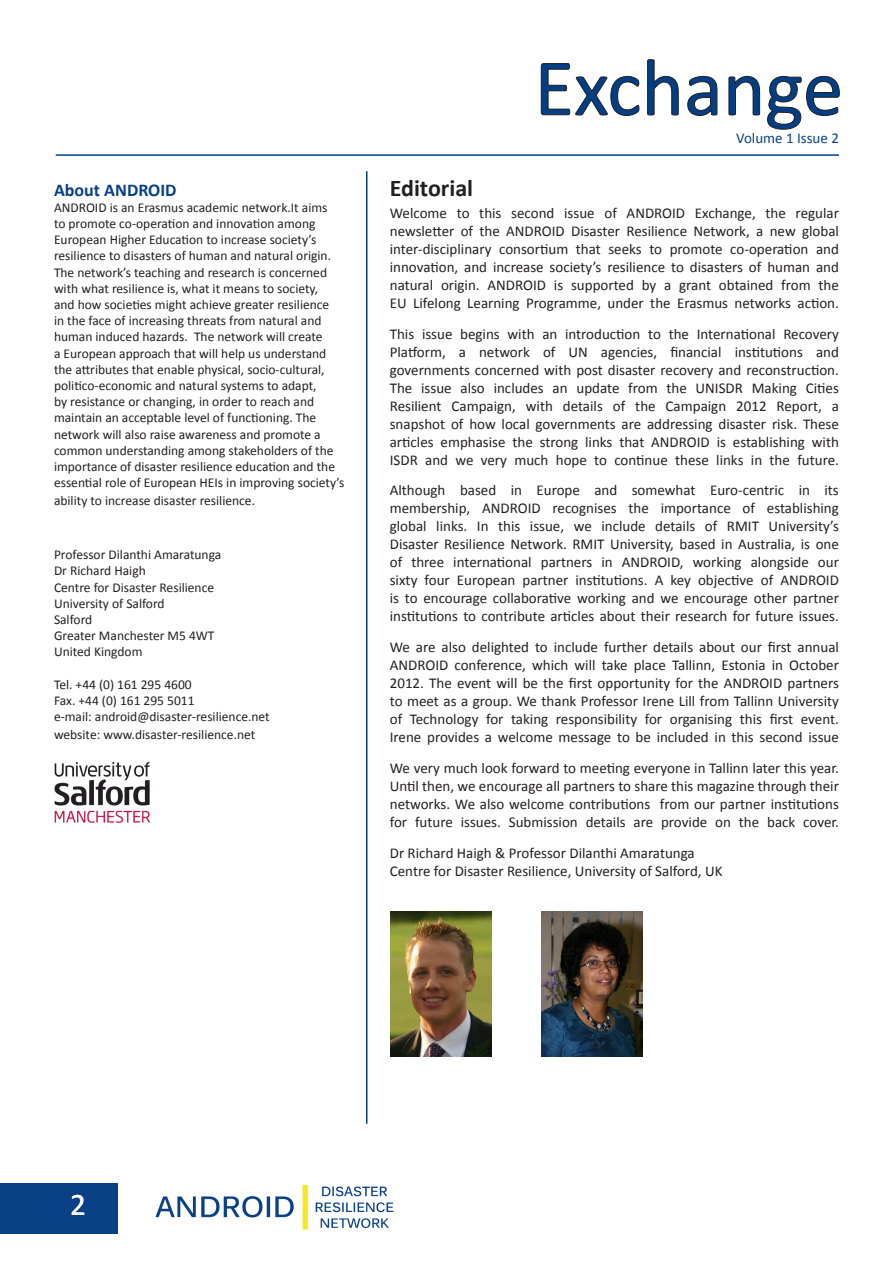
<style>
.page{position:relative;width:893px;height:1263px;background:#fff}
.page>*{position:absolute;margin:0;border:0;box-sizing:border-box;transform-origin:0 0}
.t1{font:81px "Calibri";color:#003f85}
.t2{font:31.5px "Calibri";color:#fff}
.t3{font:700 24px "Calibri";color:#231f20}
.t4{font:700 18px "Calibri";color:#0a4086}
.t5{font:15px/18px "Calibri";color:#231f20;text-align:justify}
.t6{font:15px "Calibri";color:#0a4086}
.t7{font:13.5px/16.2px "Calibri";color:#231f20}
</style>
<div class="page">
<div style="left:0;top:1183px;width:117px;height:51px;background:#0a4086"></div>
<img style="left:155px;top:1184px;width:239px;height:46px">
<svg style="left:540px;top:63px;width:100px;height:53px"></svg>
<svg style="left:647px;top:59px;width:32px;height:57px"></svg>
<svg style="left:687px;top:76px;width:31px;height:40px"></svg>
<svg style="left:728px;top:76px;width:32px;height:40px"></svg>
<svg style="left:767px;top:76px;width:73px;height:54px"></svg>
<img style="left:54px;top:761px;width:97px;height:62px">
<img style="left:390px;top:912px;width:101px;height:144px">
<img style="left:541px;top:912px;width:101px;height:144px">
<hr style="left:366px;top:171px;width:1px;height:953px;background:#003f85">
<hr style="left:56px;top:154px;width:783px;height:2px;background:#003f85">
<p class="t4" style="left:54px;top:179px;width:124px">About ANDROID</p>
<p class="t7" style="left:54px;top:200px;width:292px">ANDROID is an Erasmus academic network.It aims<br>to promote co-operaion and innovaion among European Higher Educaion to increase society’s resilience to disasters of human and natural origin.<br>The network’s teaching and research is concerned with what resilience is, what it means to society,<br>and how socieies might achieve greater resilience<br>in the face of increasing threats from natural and human induced hazards. The network will create<br>a European approach that will help us understand the atributes that enable physical, socio-cultural, poliico-economic and natural systems to adapt,<br>by resistance or changing, in order to reach and maintain an acceptable level of funcioning. The network will also raise awareness and promote a common understanding among stakeholders of the importance of disaster resilience educaion and the essenial role of European HEIs in improving society’s</p>
<p class="t7" style="left:54px;top:494px;width:203px">ability to increase disaster resilience.</p>
<p class="t7" style="left:54px;top:547px;width:169px">Professor Dilanthi Amaratunga<br>Dr Richard Haigh<br>Centre for Disaster Resilience<br>University of Salford<br>Salford<br>Greater Manchester M5 4WT<br>United Kingdom</p>
<p class="t7" style="left:54px;top:676px;width:217px">Tel. +44 (0) 161 295 4600<br>Fax. +44 (0) 161 295 5011<br>e-mail: android@disaster-resilience.net</p>
<p class="t7" style="left:54px;top:728px;width:203px">website: www.disaster-resilience.net</p>
<h1 class="t1" style="left:534px;top:59px;width:310px">Exchange</h1>
<p class="t6" style="left:736px;top:133px;width:104px">Volume 1 Issue 2</p>
<h3 class="t3" style="left:390px;top:173px;width:85px">Editorial</h3>
<p class="t5" style="left:390px;top:204px;width:451px">Welcome to this second issue of ANDROID Exchange, the regular newsleter of the ANDROID Disaster Resilience Network, a new global inter-disciplinary consorium that seeks to promote co-operaion and innovaion, and increase society’s resilience to disasters of human and natural origin. ANDROID is supported by a grant obtained from the EU Lifelong Learning Programme, under the Erasmus networks acion.</p>
<p class="t5" style="left:390px;top:325px;width:451px">This issue begins with an introducion to the Internaional Recovery Plaform, a network of UN agencies, inancial insituions and governments concerned with post disaster recovery and reconstrucion.<br>The issue also includes an update from the UNISDR Making Ciies Resilient Campaign, with details of the Campaign 2012 Report, a snapshot of how local governments are addressing disaster risk. These aricles emphasise the strong links that ANDROID is establishing with ISDR and we very much hope to coninue these links in the future.</p>
<p class="t5" style="left:390px;top:482px;width:451px">Although based in Europe and somewhat Euro-centric in its membership, ANDROID recognises the importance of establishing global links. In this issue, we include details of RMIT University’s Disaster Resilience Network. RMIT University, based in Australia, is one of three internaional partners in ANDROID, working alongside our sixty four European partner insituions. A key objecive of ANDROID is to encourage collaboraive working and we encourage other partner insituions to contribute aricles about their research for future issues.</p>
<p class="t5" style="left:390px;top:638px;width:451px">We are also delighted to include further details about our irst annual ANDROID conference, which will take place Tallinn, Estonia in October 2012. The event will be the irst opportunity for the ANDROID partners to meet as a group. We thank Professor Irene Lill from Tallinn University of Technology for taking responsibility for organising this irst event.<br>Irene provides a welcome message to be included in this second issue</p>
<p class="t5" style="left:390px;top:759px;width:451px">We very much look forward to meeing everyone in Tallinn later this year.<br>Unil then, we encourage all partners to share this magazine through their networks. We also welcome contribuions from our partner insituions for future issues. Submission details are provide on the back cover.</p>
<p class="t5" style="left:390px;top:844px;width:334px">Dr Richard Haigh &amp; Professor Dilanthi Amaratunga<br>Centre for Disaster Resilience, University of Salford, UK</p>
<h2 class="t2" style="left:70px;top:1193px;width:17px">2</h2>
</div>
